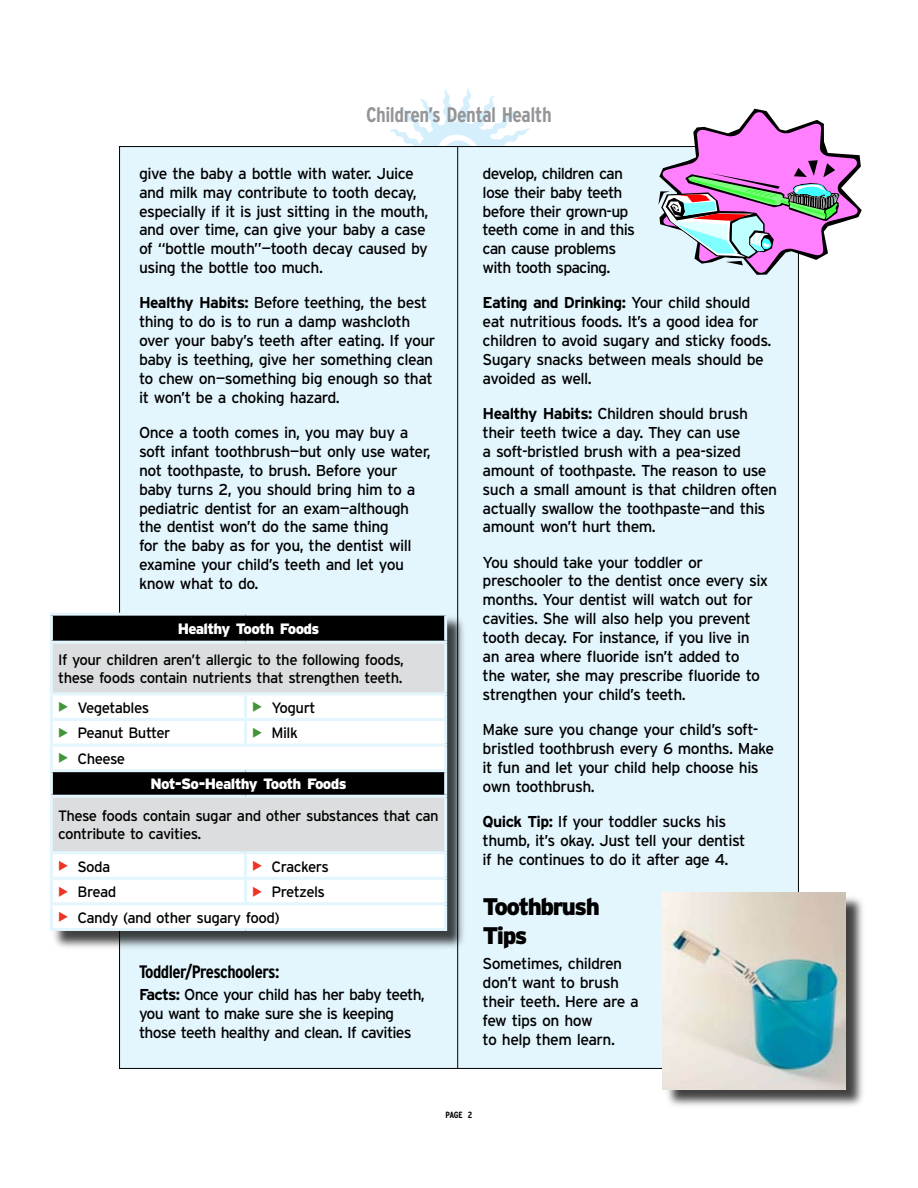
<style>
.page{position:relative;width:918px;height:1188px;background:#fff}
.page>*{position:absolute;margin:0;border:0;box-sizing:border-box;transform-origin:0 0}
.t1{font:900 24px/28.8px "Interstate";letter-spacing:-.065em;color:#000}
.t2{font:700 condensed 21px "Interstate";letter-spacing:-.025em;color:#939598}
.t3{font:700 condensed 18px "Interstate";letter-spacing:-.03em;color:#000}
.t4{font:15.75px/18.9px "Interstate";letter-spacing:-.035em;color:#000}
.t5{font:15px/18px "Interstate";letter-spacing:-.035em;color:#000}
.t6{font:900 15px "Interstate";letter-spacing:-.045em;color:#fff}
.t7{font:700 condensed 9px "Interstate";color:#000}
.s1{font-weight:700}
.s2{color:#439539}
.s3{color:#ee3424}
</style>
<div class="page">
<svg style="left:390px;top:88px;width:140px;height:58px"></svg>
<div style="left:119px;top:146px;width:679px;height:922px;background:#e3f5fd"></div>
<hr style="left:457px;top:146px;width:1px;height:923px;background:#000">
<div style="left:50px;top:614px;width:418px;height:338px;background:#000;opacity:.75"></div>
<div style="left:51px;top:614px;width:395px;height:28px;background:#000"></div>
<div style="left:53px;top:644px;width:391px;height:48px;background:#dcddde"></div>
<svg style="left:53px;top:695px;width:391px;height:233px;fill:#fff"></svg>
<div style="left:51px;top:771px;width:395px;height:25px;background:#000"></div>
<hr style="left:50px;top:613px;width:196px;height:3px;background:#e3f5fd">
<hr style="left:50px;top:616px;width:3px;height:25px;background:#e3f5fd">
<hr style="left:246px;top:613px;width:201px;height:3px;background:#e3f5fd">
<hr style="left:444px;top:616px;width:3px;height:25px;background:#e3f5fd">
<hr style="left:50px;top:641px;width:196px;height:3px;background:#e3f5fd">
<hr style="left:50px;top:644px;width:3px;height:48px;background:#e3f5fd">
<hr style="left:246px;top:641px;width:201px;height:3px;background:#e3f5fd">
<hr style="left:444px;top:644px;width:3px;height:48px;background:#e3f5fd">
<hr style="left:50px;top:692px;width:196px;height:3px;background:#e3f5fd">
<hr style="left:50px;top:695px;width:3px;height:23px;background:#e3f5fd">
<hr style="left:246px;top:692px;width:201px;height:3px;background:#e3f5fd">
<hr style="left:244px;top:695px;width:3px;height:23px;background:#e3f5fd">
<hr style="left:444px;top:695px;width:3px;height:23px;background:#e3f5fd">
<hr style="left:50px;top:718px;width:196px;height:3px;background:#e3f5fd">
<hr style="left:50px;top:721px;width:3px;height:23px;background:#e3f5fd">
<hr style="left:246px;top:718px;width:201px;height:3px;background:#e3f5fd">
<hr style="left:244px;top:721px;width:3px;height:23px;background:#e3f5fd">
<hr style="left:444px;top:721px;width:3px;height:23px;background:#e3f5fd">
<hr style="left:50px;top:744px;width:196px;height:3px;background:#e3f5fd">
<hr style="left:50px;top:747px;width:3px;height:22px;background:#e3f5fd">
<hr style="left:246px;top:744px;width:201px;height:3px;background:#e3f5fd">
<hr style="left:444px;top:747px;width:3px;height:22px;background:#e3f5fd">
<hr style="left:50px;top:769px;width:196px;height:3px;background:#e3f5fd">
<hr style="left:50px;top:772px;width:3px;height:23px;background:#e3f5fd">
<hr style="left:246px;top:769px;width:201px;height:3px;background:#e3f5fd">
<hr style="left:444px;top:772px;width:3px;height:23px;background:#e3f5fd">
<hr style="left:50px;top:795px;width:196px;height:3px;background:#e3f5fd">
<hr style="left:50px;top:798px;width:3px;height:53px;background:#e3f5fd">
<hr style="left:246px;top:795px;width:201px;height:3px;background:#e3f5fd">
<hr style="left:444px;top:798px;width:3px;height:53px;background:#e3f5fd">
<hr style="left:50px;top:851px;width:196px;height:3px;background:#e3f5fd">
<hr style="left:50px;top:854px;width:3px;height:23px;background:#e3f5fd">
<hr style="left:246px;top:851px;width:201px;height:3px;background:#e3f5fd">
<hr style="left:244px;top:854px;width:3px;height:23px;background:#e3f5fd">
<hr style="left:444px;top:854px;width:3px;height:23px;background:#e3f5fd">
<hr style="left:50px;top:877px;width:196px;height:3px;background:#e3f5fd">
<hr style="left:50px;top:880px;width:3px;height:22px;background:#e3f5fd">
<hr style="left:246px;top:877px;width:201px;height:3px;background:#e3f5fd">
<hr style="left:244px;top:880px;width:3px;height:22px;background:#e3f5fd">
<hr style="left:444px;top:880px;width:3px;height:22px;background:#e3f5fd">
<hr style="left:50px;top:902px;width:196px;height:3px;background:#e3f5fd">
<hr style="left:50px;top:905px;width:3px;height:23px;background:#e3f5fd">
<hr style="left:246px;top:902px;width:201px;height:3px;background:#e3f5fd">
<hr style="left:444px;top:905px;width:3px;height:23px;background:#e3f5fd">
<hr style="left:50px;top:928px;width:196px;height:3px;background:#e3f5fd">
<hr style="left:246px;top:928px;width:201px;height:3px;background:#e3f5fd">
<div style="left:664px;top:894px;width:201px;height:216px;background:#000;opacity:.75"></div>
<img style="left:663px;top:892px;width:182px;height:198px">
<svg style="left:658px;top:109px;width:204px;height:166px"></svg>
<h2 class="t2" style="left:366px;top:103px;width:187px">Children’s Dental Health</h2>
<p class="t4" style="left:139px;top:164px;width:291px">give the baby a bottle with water. Juice and milk may contribute to tooth decay, especially if it is just sitting in the mouth, and over time, can give your baby a case of “bottle mouth”—tooth decay caused by using the bottle too much.</p>
<p class="t4" style="left:139px;top:293px;width:298px"><span class="s1">Healthy Habits:</span> Before teething, the best thing to do is to run a damp washcloth over your baby’s teeth after eating. If your baby is teething, give her something clean to chew on—something big enough so that it won’t be a choking hazard.</p>
<p class="t4" style="left:139px;top:423px;width:293px">Once a tooth comes in, you may buy a soft infant toothbrush—but only use water, not toothpaste, to brush. Before your baby turns 2, you should bring him to a pediatric dentist for an exam—although the dentist won’t do the same thing<br>for the baby as for you, the dentist will examine your child’s teeth and let you know what to do.</p>
<p class="t6" style="left:178px;top:620px;width:143px">Healthy Tooth Foods</p>
<p class="t5" style="left:58px;top:651px;width:347px">If your children aren’t allergic to the following foods, these foods contain nutrients that strengthen teeth.</p>
<p class="t5" style="left:58px;top:698px;width:93px"><span class="s2">◆</span> Vegetables</p>
<p class="t5" style="left:252px;top:698px;width:65px"><span class="s2">◆</span> Yogurt</p>
<p class="t5" style="left:58px;top:724px;width:114px"><span class="s2">◆</span> Peanut Butter</p>
<p class="t5" style="left:252px;top:724px;width:47px"><span class="s2">◆</span> Milk</p>
<p class="t5" style="left:58px;top:750px;width:69px"><span class="s2">◆</span> Cheese</p>
<p class="t6" style="left:150px;top:776px;width:198px">Not-So-Healthy Tooth Foods</p>
<p class="t5" style="left:58px;top:807px;width:382px">These foods contain sugar and other substances that can contribute to cavities.</p>
<p class="t5" style="left:58px;top:857px;width:54px"><span class="s3">◆</span> Soda</p>
<p class="t5" style="left:252px;top:857px;width:78px"><span class="s3">◆</span> Crackers</p>
<p class="t5" style="left:58px;top:883px;width:60px"><span class="s3">◆</span> Bread</p>
<p class="t5" style="left:252px;top:883px;width:74px"><span class="s3">◆</span> Pretzels</p>
<p class="t5" style="left:58px;top:908px;width:223px"><span class="s3">◆</span> Candy (and other sugary food)</p>
<p class="t3" style="left:139px;top:962px;width:142px">Toddler/Preschoolers:</p>
<p class="t4" style="left:139px;top:985px;width:287px"><span class="s1">Facts:</span> Once your child has her baby teeth, you want to make sure she is keeping those teeth healthy and clean. If cavities</p>
<p class="t4" style="left:483px;top:164px;width:154px">develop, children can lose their baby teeth before their grown-up teeth come in and this can cause problems with tooth spacing.</p>
<p class="t4" style="left:483px;top:293px;width:290px"><span class="s1">Eating and Drinking:</span> Your child should eat nutritious foods. It’s a good idea for children to avoid sugary and sticky foods.<br>Sugary snacks between meals should be avoided as well.</p>
<p class="t4" style="left:483px;top:404px;width:296px"><span class="s1">Healthy Habits:</span> Children should brush their teeth twice a day. They can use<br>a soft-bristled brush with a pea-sized amount of toothpaste. The reason to use such a small amount is that children often actually swallow the toothpaste—and this amount won’t hurt them.</p>
<p class="t4" style="left:483px;top:552px;width:287px">You should take your toddler or preschooler to the dentist once every six months. Your dentist will watch out for cavities. She will also help you prevent tooth decay. For instance, if you live in an area where fluoride isn’t added to<br>the water, she may prescribe fluoride to strengthen your child’s teeth.</p>
<p class="t4" style="left:483px;top:720px;width:293px">Make sure you change your child’s soft&shy;bristled toothbrush every 6 months. Make it fun and let your child help choose his own toothbrush.</p>
<p class="t4" style="left:483px;top:812px;width:264px"><span class="s1">Quick Tip:</span> If your toddler sucks his thumb, it’s okay. Just tell your dentist if he continues to do it after age 4.</p>
<h1 class="t1" style="left:483px;top:892px;width:119px">Toothbrush<br>Tips</h1>
<p class="t4" style="left:483px;top:954px;width:158px">Sometimes, children don’t want to brush their teeth. Here are a few tips on how<br>to help them learn.</p>
<p class="t7" style="left:446px;top:1109px;width:19px">page</p>
</div>
